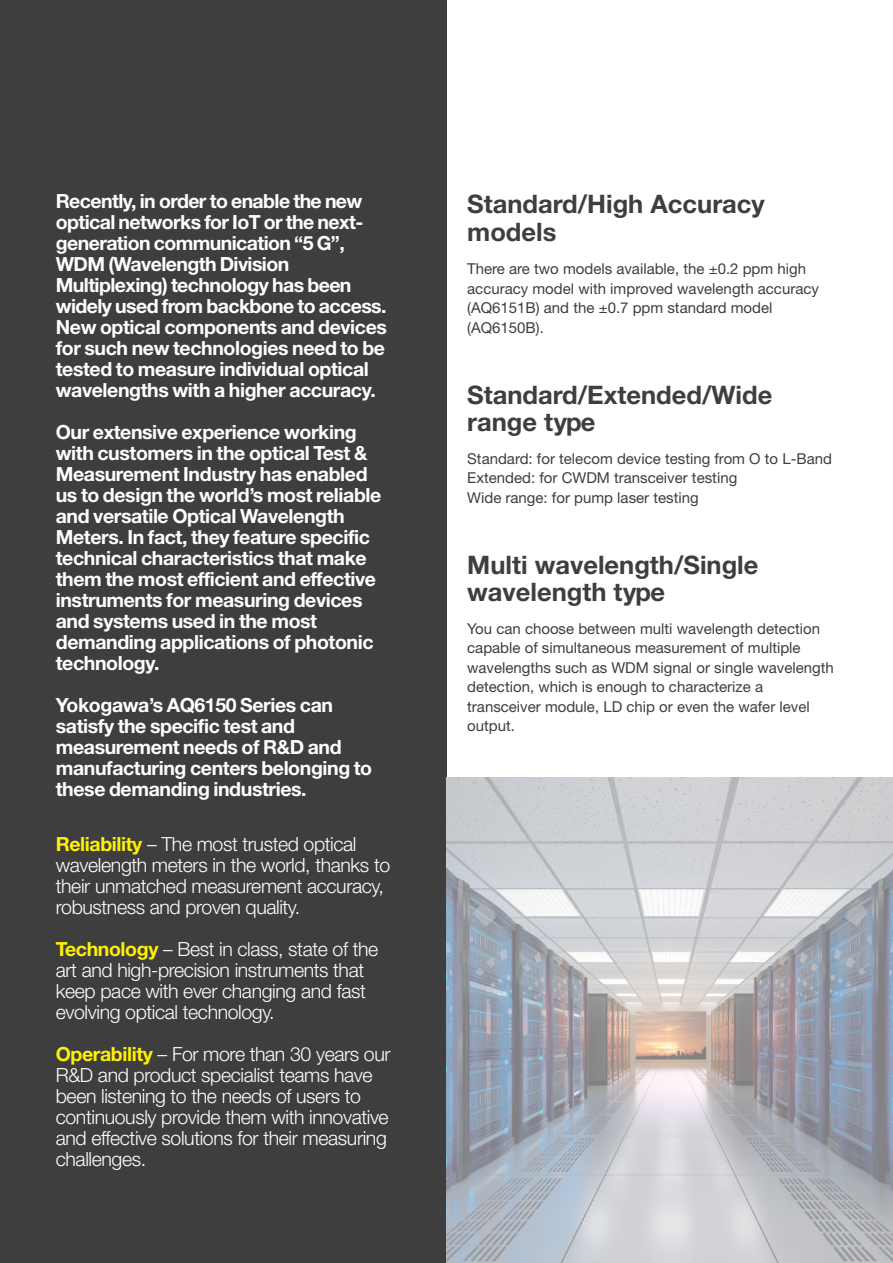
<style>
.page{position:relative;width:893px;height:1263px;background:#fff}
.page>*{position:absolute;margin:0;border:0;box-sizing:border-box;transform-origin:0 0}
.H_0{font:700 25.5px/27px "Helvetica Neue LT Std";color:#3e3e3f}
.Value_proposition{font:700 19.5px/21px "Helvetica Neue LT Std";letter-spacing:-.02em;color:#fff}
.Value_proposition-2{font:300 19.5px/21px "Helvetica Neue LT Std";letter-spacing:-.02em;color:#fff}
.Lead-_10pt___12pt{font:15px/19.5px "Helvetica Neue LT Std";color:#3e3e3f}
.s1{font-weight:700;color:#fff101}
</style>
<div class="page">
<div style="left:0;top:0;width:446px;height:1263px;background:#3e3e3f"></div>
<svg style="left:446px;top:777px;width:447px;height:486px;background:#b9bbc2"></svg>
<p class="Value_proposition" style="left:56px;top:190px;width:332px">Recently, in order to enable the new optical networks for IoT or the next&shy;generation communication “5 G”, WDM (Wavelength Division Multiplexing) technology has been widely used from backbone to access.</p>
<p class="Value_proposition" style="left:56px;top:316px;width:333px">New optical components and devices for such new technologies need to be tested to measure individual optical wavelengths with a higher accuracy.</p>
<p class="Value_proposition" style="left:56px;top:421px;width:327px">Our extensive experience working with customers in the optical Test &amp; Measurement Industry has enabled us to design the world’s most reliable and versatile Optical Wavelength Meters. In fact, they feature specific technical characteristics that make them the most efficient and effective instruments for measuring devices and systems used in the most demanding applications of photonic technology.</p>
<p class="Value_proposition" style="left:56px;top:694px;width:318px">Yokogawa’s AQ6150 Series can satisfy the specific test and measurement needs of R&amp;D and manufacturing centers belonging to these demanding industries.</p>
<p class="Value_proposition-2" style="left:56px;top:833px;width:336px"><span class="s1">Reliability</span> – The most trusted optical wavelength meters in the world, thanks to their unmatched measurement accuracy, robustness and proven quality.</p>
<p class="Value_proposition-2" style="left:56px;top:938px;width:324px"><span class="s1">Technology</span> – Best in class, state of the art and high-precision instruments that keep pace with ever changing and fast evolving optical technology.</p>
<p class="Value_proposition-2" style="left:56px;top:1043px;width:336px"><span class="s1">Operability</span> – For more than 30 years our R&amp;D and product specialist teams have been listening to the needs of users to continuously provide them with innovative and effective solutions for their measuring challenges.</p>
<p class="H_0" style="left:467px;top:189px;width:299px;line-height:28.5px">Standard/High Accuracy models</p>
<p class="Lead-_10pt___12pt" style="left:467px;top:259px;width:353px">There are two models available, the ±0.2 ppm high accuracy model with improved wavelength accuracy (AQ6151B) and the ±0.7 ppm standard model (AQ6150B).</p>
<p class="H_0" style="left:467px;top:380px;width:307px">Standard/Extended/Wide range type</p>
<p class="Lead-_10pt___12pt" style="left:467px;top:448px;width:366px">Standard: for telecom device testing from O to L-Band</p>
<p class="Lead-_10pt___12pt" style="left:467px;top:468px;width:272px">Extended: for CWDM transceiver testing</p>
<p class="Lead-_10pt___12pt" style="left:467px;top:487px;width:233px">Wide range: for pump laser testing</p>
<p class="H_0" style="left:467px;top:550px;width:293px">Multi wavelength/Single wavelength type</p>
<p class="Lead-_10pt___12pt" style="left:467px;top:618px;width:368px">You can choose between multi wavelength detection capable of simultaneous measurement of multiple wavelengths such as WDM signal or single wavelength detection, which is enough to characterize a transceiver module, LD chip or even the wafer level output.</p>
</div>
